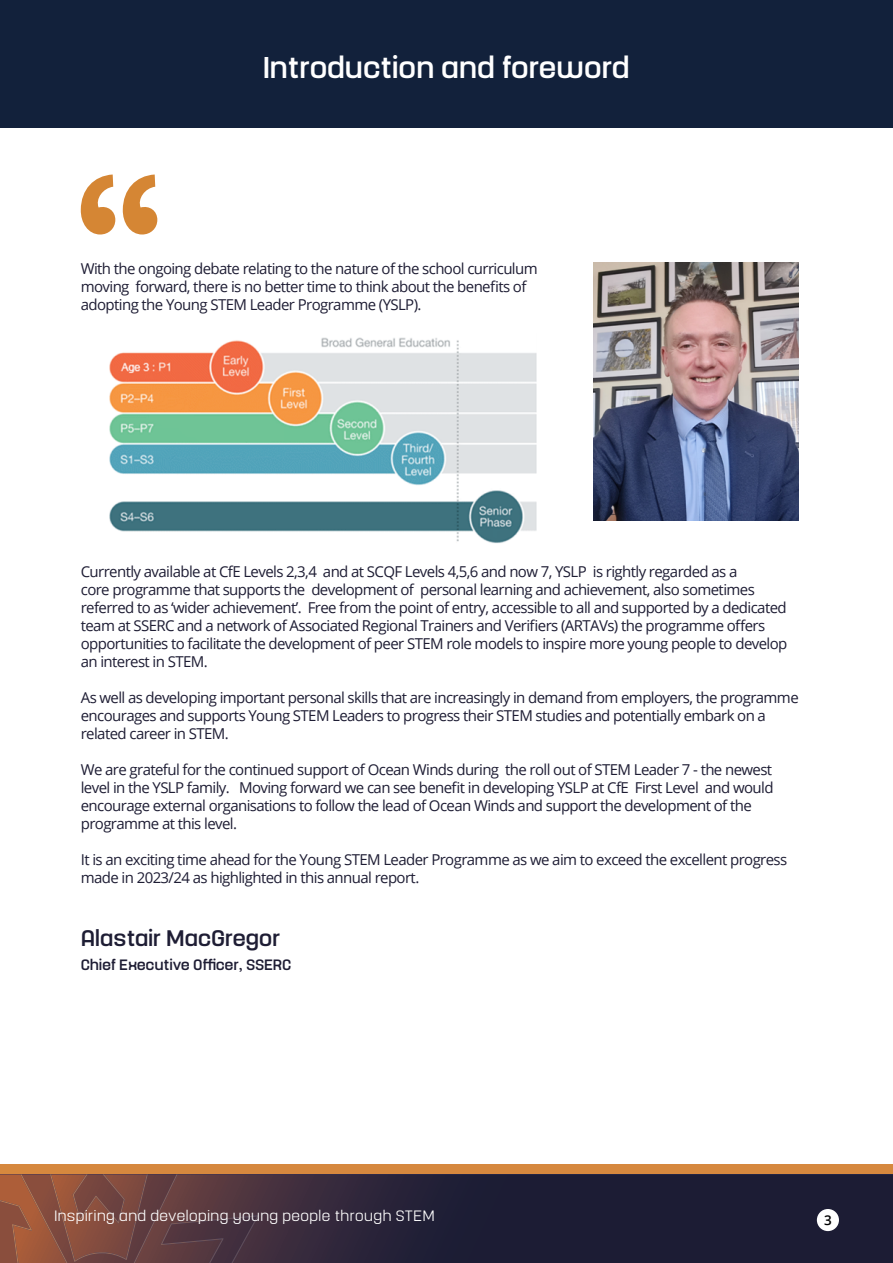
<style>
.page{position:relative;width:893px;height:1263px;background:#fff}
.page>*{position:absolute;margin:0;border:0;box-sizing:border-box;transform-origin:0 0}
.t1{font:500 30px "Yoshida Sans";letter-spacing:-.02em;color:#fff}
.t2{font:500 22.5px "Yoshida Sans";letter-spacing:-.02em;color:#1e1d34}
.t3{font:15px/18px "Open Sans";letter-spacing:-.04em;color:#1e1d34}
.t4{font:300 15px "Yoshida Sans";letter-spacing:-.01em;color:#fff}
.t5{font:500 15px "Yoshida Sans";letter-spacing:-.02em;color:#1e1d34}
.t6{font:600 13.5px "Open Sans";color:#000}
</style>
<div class="page">
<div style="left:0;top:1165px;width:893px;height:98px;background:#d6883e"></div>
<svg style="left:259px;top:1174px;width:634px;height:89px;background:#221f36"></svg>
<svg style="left:0;top:1174px;width:259px;height:89px;background:#72453f"></svg>
<div style="left:817px;top:1209px;width:22px;height:22px;background:#fff;border-radius:50%"></div>
<svg style="left:80px;top:174px;width:77px;height:60px"></svg>
<img style="left:594px;top:263px;width:205px;height:258px">
<div style="left:0;top:0;width:893px;height:128px;background:#12213b"></div>
<img style="left:109px;top:337px;width:428px;height:206px">
<h1 class="t1" style="left:263px;top:48px;width:369px">Introduction and foreword</h1>
<p class="t3" style="left:81px;top:259px;width:458px">With the ongoing debate relating to the nature of the school curriculum moving forward, there is no better time to think about the benefits of adopting the Young STEM Leader Programme (YSLP).</p>
<p class="t3" style="left:81px;top:562px;width:708px">Currently available at CfE Levels 2,3,4 and at SCQF Levels 4,5,6 and now 7, YSLP is rightly regarded as a<br>core programme that supports the development of personal learning and achievement, also sometimes referred to as ‘wider achievement’. Free from the point of entry, accessible to all and supported by a dedicated team at SSERC and a network of Associated Regional Trainers and Verifiers (ARTAVs) the programme offers opportunities to facilitate the development of peer STEM role models to inspire more young people to develop an interest in STEM.</p>
<p class="t3" style="left:81px;top:688px;width:719px">As well as developing important personal skills that are increasingly in demand from employers, the programme encourages and supports Young STEM Leaders to progress their STEM studies and potentially embark on a related career in STEM.</p>
<p class="t3" style="left:81px;top:760px;width:694px">We are grateful for the continued support of Ocean Winds during the roll out of STEM Leader 7 - the newest level in the YSLP family. Moving forward we can see benefit in developing YSLP at CfE First Level and would encourage external organisations to follow the lead of Ocean Winds and support the development of the programme at this level.</p>
<p class="t3" style="left:81px;top:850px;width:708px">It is an exciting time ahead for the Young STEM Leader Programme as we aim to exceed the excellent progress made in 2023/24 as highlighted in this annual report.</p>
<h2 class="t2" style="left:81px;top:924px;width:202px">Alastair MacGregor</h2>
<p class="t5" style="left:81px;top:955px;width:212px">Chief Executive Officer, SSERC</p>
<p class="t4" style="left:54px;top:1206px;width:382px">Inspiring and developing young people through STEM</p>
<p class="t6" style="left:824px;top:1210px;width:9px">3</p>
</div>
